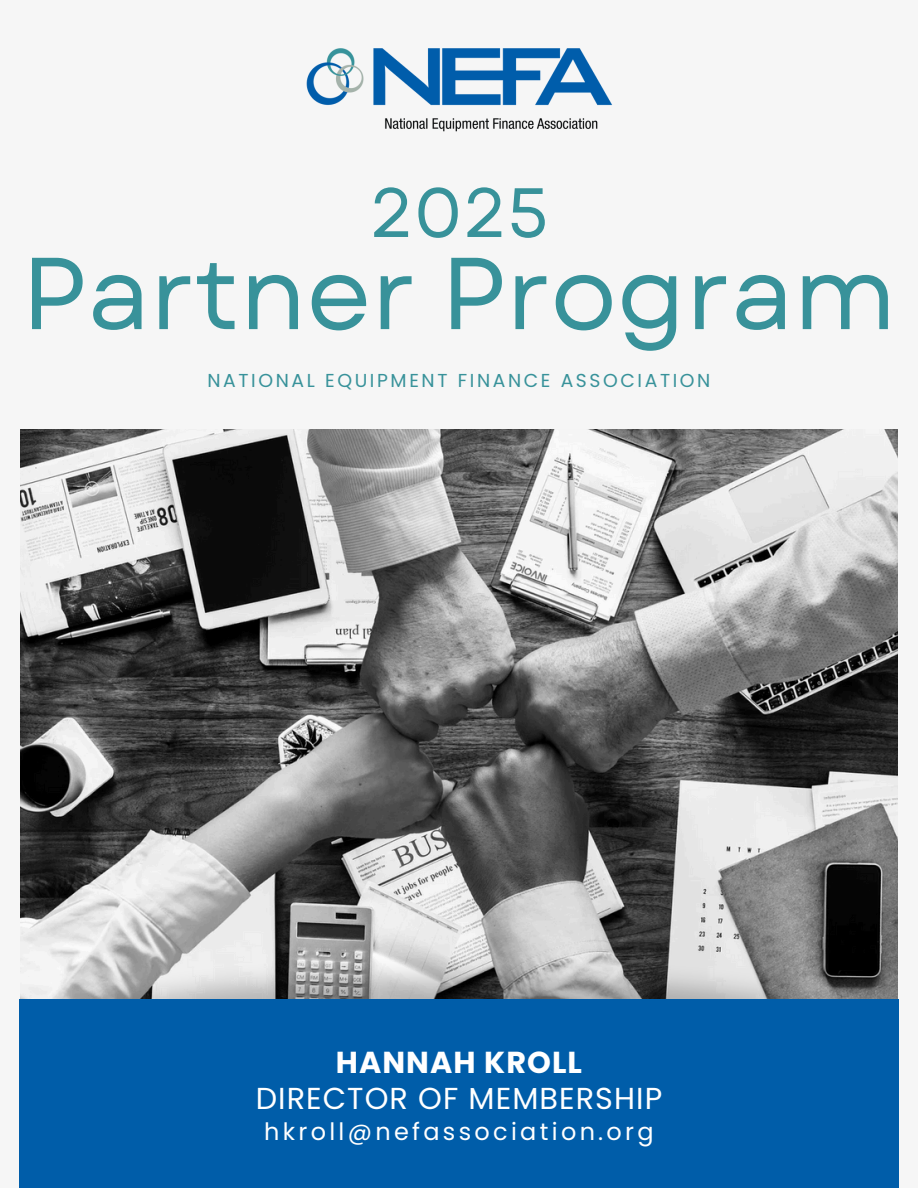
<style>
.page{position:relative;width:918px;height:1188px;background:#f6f6f6}
.page>*{position:absolute;margin:0;border:0;box-sizing:border-box;transform-origin:0 0}
.t1{font:101.85px "Garet";color:#38929a}
.t2{font:69.6px "Garet";color:#38929a}
.t3{font:30.3px "Poppins";letter-spacing:.035em;color:#fff}
.t4{font:700 30.3px "Poppins";letter-spacing:.035em;color:#fff}
.t5{font:24px "Poppins";letter-spacing:.14em;color:#fff}
.t6{font:18.75px "Poppins";letter-spacing:.14em;color:#38929a}
</style>
<div class="page">
<img style="left:20px;top:430px;width:878px;height:486px">
<img style="left:20px;top:916px;width:878px;height:83px">
<div style="left:19px;top:999px;width:880px;height:189px;background:#005da9"></div>
<img style="left:306px;top:49px;width:306px;height:83px">
<p class="t2" style="left:369px;top:163px;width:181px">2025</p>
<h2 class="t1" style="left:22px;top:220px;width:876px">Partner Program</h2>
<h1 class="t6" style="left:208px;top:367px;width:504px">NATIONAL EQUIPMENT FINANCE ASSOCIATION</h1>
<p class="t4" style="left:336px;top:1042px;width:248px">HANNAH KROLL</p>
<p class="t3" style="left:256px;top:1077px;width:408px">DIRECTOR OF MEMBERSHIP</p>
<p class="t5" style="left:264px;top:1115px;width:391px">hkroll@nefassociation.org</p>
</div>
